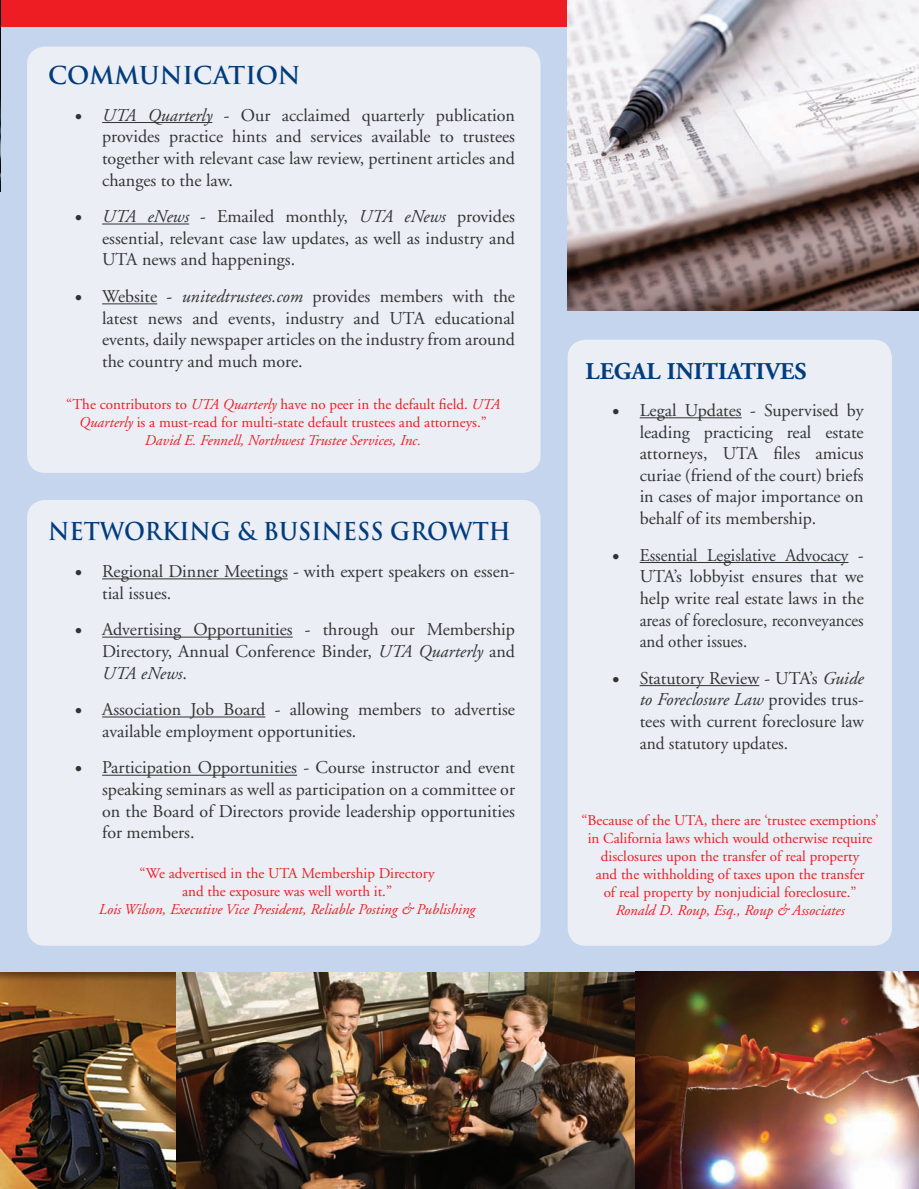
<style>
.page{position:relative;width:919px;height:1189px;background:#fff}
.page>*{position:absolute;margin:0;border:0;box-sizing:border-box;transform-origin:0 0}
.t1{font:700 24px "Trajan Pro";color:#013d7d;scale:.94 1}
.t2{font:700 24px "Adobe Garamond";color:#013d7d}
.t3{font:700 24px "Trajan Pro";color:#013d7d}
.t4{font:18px/21.6px "Adobe Garamond";color:#333;text-align:justify}
.t5{font:18px/21.6px "Adobe Garamond";color:#333;text-align:justify;scale:.95 1}
.t6{font:15px/18px "Adobe Garamond";color:#ee1d23;text-align:center}
.t7{font:italic 15px "Adobe Garamond";color:#ee1d23}
.s1{font-style:italic}
</style>
<div class="page">
<div style="left:0;top:0;width:918px;height:35px;background:#ee1d23"></div>
<div style="left:0;top:27px;width:567px;height:956px;background:#c5d5ed"></div>
<div style="left:538px;top:308px;width:380px;height:675px;background:#c5d5ed"></div>
<div style="left:27px;top:47px;width:513px;height:426px;background:#ebeef5;border-radius:18px"></div>
<div style="left:27px;top:500px;width:513px;height:445px;background:#ebeef5;border-radius:18px"></div>
<div style="left:567px;top:339px;width:324px;height:606px;background:#ebeef5;border-radius:18px"></div>
<img style="left:567px;top:0;width:351px;height:311px">
<img style="left:175px;top:972px;width:460px;height:216px">
<img style="left:635px;top:971px;width:283px;height:217px">
<img style="left:0;top:1px;width:1px;height:190px">
<img style="left:0;top:972px;width:175px;height:216px">
<hr style="left:102px;top:122px;width:110px;height:1px;background:#333">
<hr style="left:102px;top:223px;width:87px;height:1px;background:#333">
<hr style="left:102px;top:303px;width:55px;height:1px;background:#333">
<hr style="left:102px;top:578px;width:186px;height:1px;background:#333">
<hr style="left:102px;top:636px;width:190px;height:1px;background:#333">
<hr style="left:102px;top:716px;width:163px;height:1px;background:#333">
<hr style="left:102px;top:774px;width:195px;height:1px;background:#333">
<hr style="left:639px;top:417px;width:102px;height:1px;background:#333">
<hr style="left:639px;top:562px;width:209px;height:1px;background:#333">
<hr style="left:639px;top:685px;width:120px;height:1px;background:#333">
<h1 class="t3" style="left:48px;top:60px;width:254px">COMMUNICATION</h1>
<p class="t4" style="left:102px;top:105px;width:414px;text-indent:-27px">• <span class="s1">UTA Quarterly</span> - Our acclaimed quarterly publication provides practice hints and services available to trustees together with relevant case law review, pertinent articles and changes to the law.</p>
<p class="t4" style="left:102px;top:206px;width:414px;text-indent:-27px">• <span class="s1">UTA eNews</span> - Emailed monthly, <span class="s1">UTA eNews</span> provides essential, relevant case law updates, as well as industry and UTA news and happenings.</p>
<p class="t4" style="left:102px;top:286px;width:414px;text-indent:-27px">• Website - <span class="s1">unitedtrustees.com</span> provides members with the latest news and events, industry and UTA educational events, daily newspaper articles on the industry from around the country and much more.</p>
<p class="t6" style="left:66px;top:395px;width:435px">“The contributors to <span class="s1">UTA Quarterly</span> have no peer in the default field. <span class="s1">UTA<br>Quarterly</span> is a must-read for multi-state default trustees and attorneys.”<br><span class="s1">David E. Fennell, Northwest Trustee Services, Inc.</span></p>
<h1 class="t1" style="left:48px;top:516px;width:493px">NETWORKING &amp; BUSINESS GROWTH</h1>
<p class="t4" style="left:102px;top:561px;width:414px;text-indent:-27px">• Regional Dinner Meetings - with expert speakers on essen&shy;tial issues.</p>
<p class="t4" style="left:102px;top:619px;width:414px;text-indent:-27px">• Advertising Opportunities - through our Membership Directory, Annual Conference Binder, <span class="s1">UTA Quarterly</span> and <span class="s1">UTA eNews</span>.</p>
<p class="t4" style="left:102px;top:699px;width:414px;text-indent:-27px">• Association Job Board - allowing members to advertise available employment opportunities.</p>
<p class="t4" style="left:102px;top:757px;width:414px;text-indent:-27px">• Participation Opportunities - Course instructor and event speaking seminars as well as participation on a committee or on the Board of Directors provide leadership opportunities for members.</p>
<p class="t6" style="left:139px;top:864px;width:296px">“We advertised in the UTA Membership Directory and the exposure was well worth it.”</p>
<p class="t7" style="left:99px;top:901px;width:378px">Lois Wilson, Executive Vice President, Reliable Posting &amp; Publishing</p>
<h1 class="t2" style="left:585px;top:358px;width:222px">LEGAL INITIATIVES</h1>
<p class="t4" style="left:639px;top:400px;width:225px;text-indent:-27px">• Legal Updates - Supervised by leading practicing real estate attorneys, UTA files amicus curiae (friend of the court) briefs in cases of major importance on behalf of its membership.</p>
<p class="t5" style="left:639px;top:544px;width:237px;text-indent:-27px">• Essential Legislative Advocacy - UTA’s lobbyist ensures that we help write real estate laws in the areas of foreclosure, reconveyances and other issues.</p>
<p class="t4" style="left:639px;top:667px;width:225px;text-indent:-27px">• Statutory Review - UTA’s <span class="s1">Guide to Foreclosure Law</span> provides trus&shy;tees with current foreclosure law and statutory updates.</p>
<p class="t6" style="left:581px;top:811px;width:299px">“Because of the UTA, there are ‘trustee exemptions’ in California laws which would otherwise require disclosures upon the transfer of real property<br>and the withholding of taxes upon the transfer<br>of real property by nonjudicial foreclosure.”</p>
<p class="t7" style="left:615px;top:902px;width:230px">Ronald D. Roup, Esq., Roup &amp; Associates</p>
</div>
